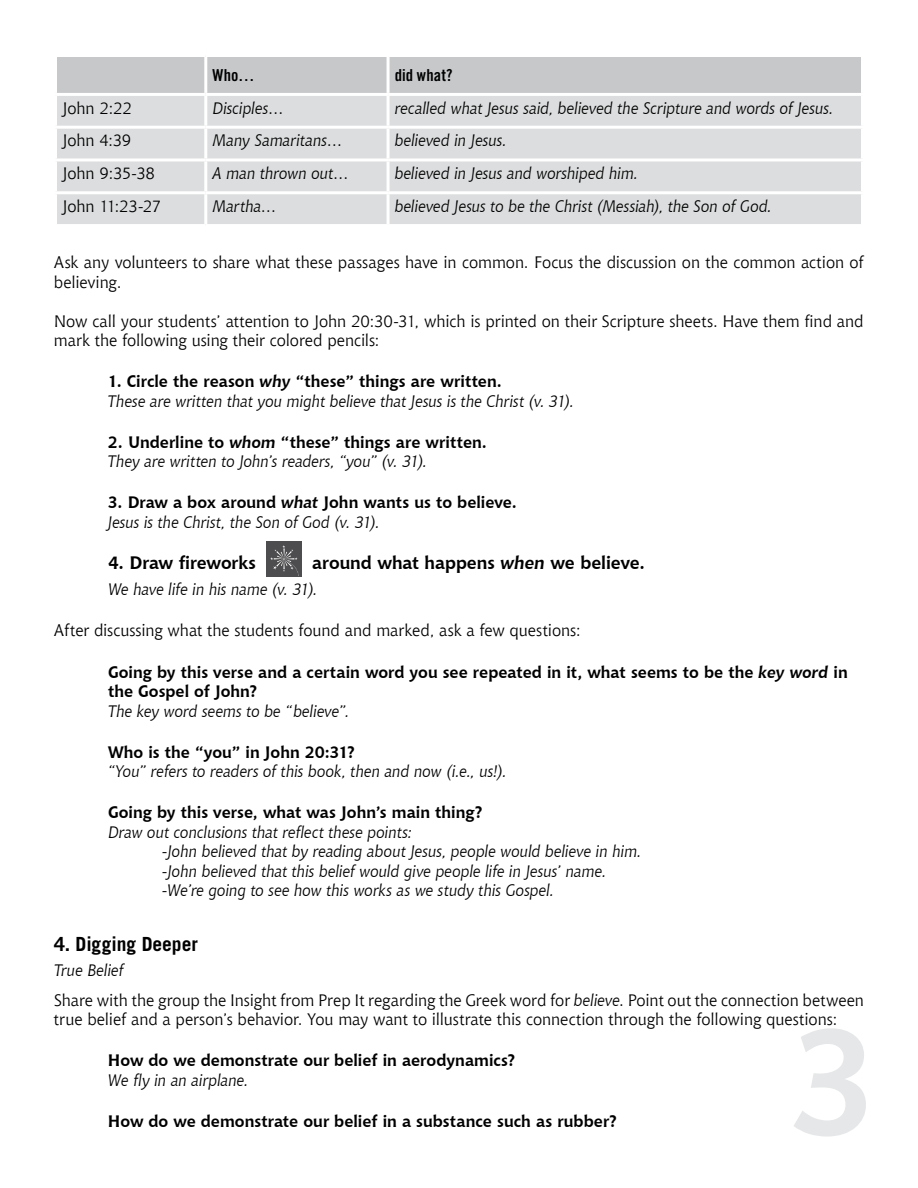
<style>
.page{position:relative;width:918px;height:1188px;background:#fff}
.page>*{position:absolute;margin:0;border:0;box-sizing:border-box;transform-origin:0 0}
.t1{font:700 150px "Chianti BT";color:#e6e7e8}
.t2{font:700 19.5px "Trade Gothic LT Std";letter-spacing:-.005em;color:#000}
.t3{font:700 18px "Chianti BT";letter-spacing:-.005em;color:#000}
.t4{font:italic 16.5px/19.5px "Chianti BT";letter-spacing:-.005em;color:#000}
.t5{font:16.5px/19.5px "Chianti BT";letter-spacing:-.005em;color:#000}
.t6{font:700 16.5px/19.5px "Chianti BT";color:#000}
.t7{font:16.5px "Trade Gothic LT Std Bd Cn 20";letter-spacing:.01em;color:#000}
.s1{font-weight:700;font-style:normal}
.s2{font-weight:700}
.s3{font-style:italic}
.s4{font-weight:400;font-style:italic}
</style>
<div class="page">
<div style="left:57px;top:57px;width:804px;height:36px;background:#c6c8ca"></div>
<div style="left:57px;top:96px;width:804px;height:128px;background:#dcddde"></div>
<hr style="left:204px;top:57px;width:3px;height:36px;background:#fff">
<hr style="left:387px;top:57px;width:3px;height:36px;background:#fff">
<hr style="left:387px;top:96px;width:3px;height:30px;background:#fff">
<hr style="left:206px;top:126px;width:182px;height:3px;background:#fff">
<hr style="left:204px;top:129px;width:3px;height:29px;background:#fff">
<hr style="left:388px;top:126px;width:476px;height:3px;background:#fff">
<hr style="left:387px;top:129px;width:3px;height:29px;background:#fff">
<hr style="left:54px;top:158px;width:152px;height:3px;background:#fff">
<hr style="left:206px;top:158px;width:182px;height:3px;background:#fff">
<hr style="left:204px;top:161px;width:3px;height:30px;background:#fff">
<hr style="left:388px;top:158px;width:476px;height:3px;background:#fff">
<hr style="left:387px;top:161px;width:3px;height:30px;background:#fff">
<hr style="left:54px;top:191px;width:152px;height:3px;background:#fff">
<hr style="left:206px;top:191px;width:182px;height:3px;background:#fff">
<hr style="left:204px;top:194px;width:3px;height:30px;background:#fff">
<hr style="left:388px;top:191px;width:476px;height:3px;background:#fff">
<hr style="left:387px;top:194px;width:3px;height:30px;background:#fff">
<hr style="left:204px;top:96px;width:3px;height:30px;background:#fff">
<hr style="left:54px;top:126px;width:152px;height:3px;background:#fff">
<div style="left:266px;top:541px;width:36px;height:36px;background:#4d4d4f"></div>
<svg style="left:270px;top:545px;width:29px;height:31px"></svg>
<p class="t7" style="left:213px;top:65px;width:44px">Who…</p>
<p class="t7" style="left:395px;top:65px;width:59px">did what?</p>
<p class="t5" style="left:62px;top:98px;width:71px">John 2:22</p>
<p class="t4" style="left:213px;top:98px;width:72px">Disciples…</p>
<p class="t4" style="left:395px;top:98px;width:440px">recalled what Jesus said, believed the Scripture and words of Jesus.</p>
<p class="t5" style="left:62px;top:131px;width:71px">John 4:39</p>
<p class="t4" style="left:213px;top:131px;width:131px">Many Samaritans…</p>
<p class="t4" style="left:395px;top:131px;width:114px">believed in Jesus.</p>
<p class="t5" style="left:62px;top:164px;width:94px">John 9:35-38</p>
<p class="t4" style="left:213px;top:164px;width:137px">A man thrown out…</p>
<p class="t4" style="left:395px;top:164px;width:245px">believed in Jesus and worshiped him.</p>
<p class="t5" style="left:62px;top:196px;width:101px">John 11:23-27</p>
<p class="t4" style="left:212px;top:196px;width:65px">Martha…</p>
<p class="t4" style="left:395px;top:196px;width:379px">believed Jesus to be the Christ (Messiah), the Son of God.</p>
<p class="t5" style="left:54px;top:252px;width:811px">Ask any volunteers to share what these passages have in common. Focus the discussion on the common action of believing.</p>
<p class="t5" style="left:54px;top:311px;width:811px">Now call your students’ attention to John 20:30-31, which is printed on their Scripture sheets. Have them find and mark the following using their colored pencils:</p>
<p class="t4" style="left:108px;top:372px;width:468px"><span class="s1">1. Circle the reason</span> <span class="s2">why</span> <span class="s1">“these” things are written.<br></span>These are written that you might believe that Jesus is the Christ (v. 31).</p>
<p class="t4" style="left:108px;top:432px;width:381px"><span class="s1">2. Underline to</span> <span class="s2">whom</span> <span class="s1">“these” things are written.<br></span>They are written to John’s readers, “you” (v. 31).</p>
<p class="t6" style="left:108px;top:493px;width:410px">3. Draw a box around <span class="s3">what</span> John wants us to believe.<br><span class="s4">Jesus is the Christ, the Son of God (v. 31).</span></p>
<p class="t3" style="left:108px;top:552px;width:150px">4. Draw fireworks</p>
<p class="t3" style="left:312px;top:552px;width:334px">around what happens <span class="s3">when</span> we believe.</p>
<p class="t4" style="left:108px;top:580px;width:211px">We have life in his name (v. 31).</p>
<p class="t5" style="left:54px;top:621px;width:528px">After discussing what the students found and marked, ask a few questions:</p>
<p class="t6" style="left:108px;top:662px;width:741px">Going by this verse and a certain word you see repeated in it, what seems to be the <span class="s3">key word</span> in the Gospel of John?</p>
<p class="t4" style="left:108px;top:701px;width:243px">The key word seems to be “believe”.</p>
<p class="t6" style="left:108px;top:742px;width:249px">Who is the “you” in John 20:31?</p>
<p class="t4" style="left:108px;top:761px;width:400px">“You” refers to readers of this book, then and now (i.e., us!).</p>
<p class="t6" style="left:108px;top:802px;width:376px">Going by this verse, what was John’s main thing?</p>
<p class="t4" style="left:162px;top:822px;width:481px;text-indent:-54px">Draw out conclusions that reflect these points:<br>-John believed that by reading about Jesus, people would believe in him. -John believed that this belief would give people life in Jesus’ name. -We’re going to see how this works as we study this Gospel.</p>
<p class="t2" style="left:54px;top:932px;width:145px">4. Digging Deeper</p>
<p class="t5" style="left:54px;top:956px;width:812px;line-height:29.2px"><span class="s3">True Belief<br></span>Share with the group the Insight from Prep It regarding the Greek word for <span class="s3">believe</span>. Point out the connection between</p>
<p class="t5" style="left:54px;top:1009px;width:785px">true belief and a person’s behavior. You may want to illustrate this connection through the following questions:</p>
<p class="t6" style="left:108px;top:1050px;width:409px">How do we demonstrate our belief in aerodynamics?</p>
<p class="t4" style="left:108px;top:1070px;width:142px">We fly in an airplane.</p>
<p class="t6" style="left:108px;top:1111px;width:511px">How do we demonstrate our belief in a substance such as rubber?</p>
<h1 class="t1" style="left:787px;top:990px;width:93px">3</h1>
</div>
